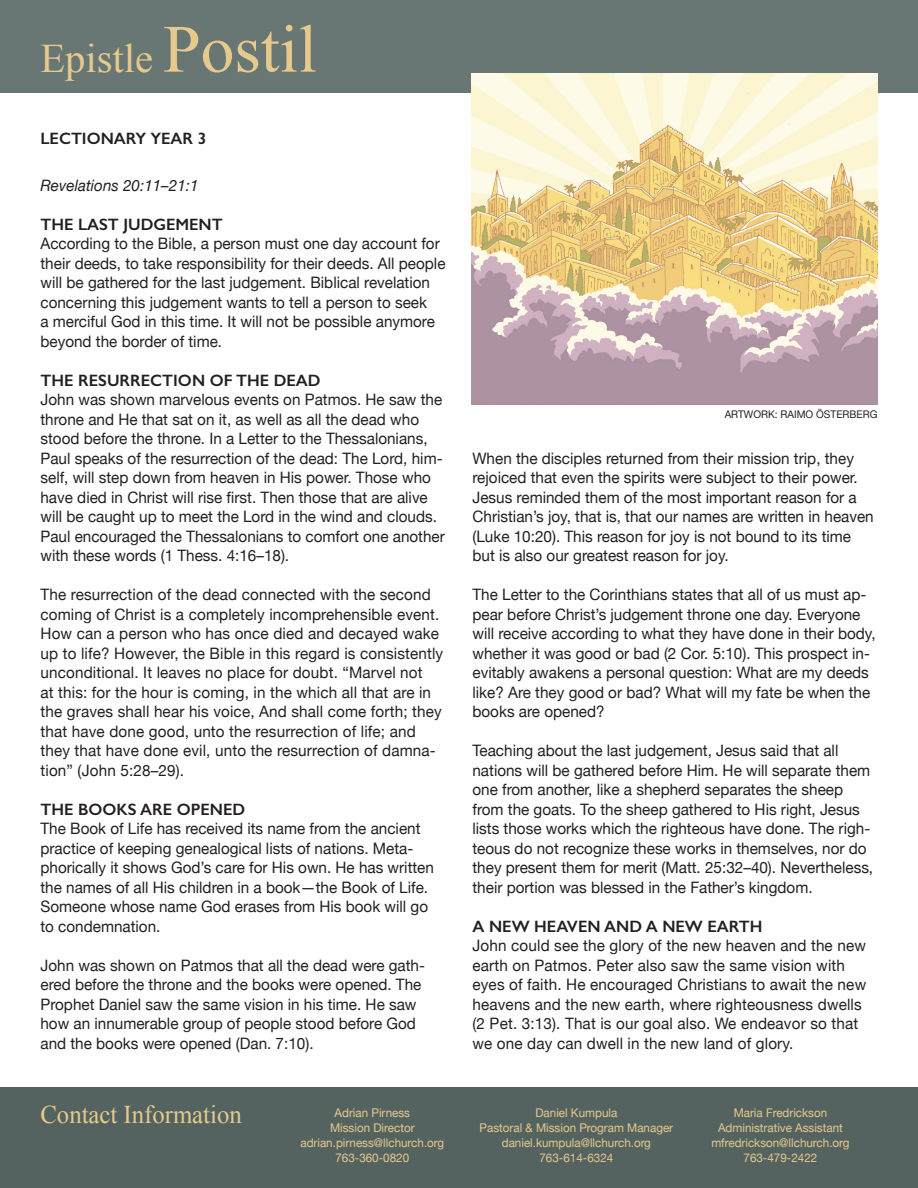
<style>
.page{position:relative;width:918px;height:1188px;background:#fff}
.page>*{position:absolute;margin:0;border:0;box-sizing:border-box;transform-origin:0 0}
.t1{font:40.5px "Times New Roman";color:#e6c98d}
.Text{font:25.5px "Times New Roman";color:#e6c98d}
.Subhead{font:600 16.5px "Gill Sans";color:#231f20}
.Text-2{font:15.75px/19.5px "Helvetica Neue";color:#231f20}
.Text-3{font:italic 15.75px "Helvetica Neue";color:#231f20}
.Contacts{font:12px "Helvetica Neue";color:#e6c98d}
.Credit{font:10.5px "Helvetica Neue";color:#231f20}
.s1{font-size:67.5px}
</style>
<div class="page">
<div style="left:0;top:1088px;width:918px;height:100px;background:#556360"></div>
<div style="left:0;top:0;width:918px;height:93px;background:#687774"></div>
<img style="left:472px;top:73px;width:406px;height:331px">
<p class="t1" style="left:40px;top:31px;width:278px">Epistle <span class="s1">Postil</span></p>
<p class="Subhead" style="left:40px;top:128px;width:168px">LECTIONARY YEAR 3</p>
<p class="Text-3" style="left:40px;top:174px;width:160px">Revelations 20:11–21:1</p>
<p class="Subhead" style="left:40px;top:214px;width:184px">THE LAST JUDGEMENT</p>
<p class="Text-2" style="left:40px;top:235px;width:407px">According to the Bible, a person must one day account for their deeds, to take responsibility for their deeds. All people will be gathered for the last judgement. Biblical revelation concerning this judgement wants to tell a person to seek<br>a merciful God in this time. It will not be possible anymore beyond the border of time.</p>
<p class="Subhead" style="left:40px;top:370px;width:282px">THE RESURRECTION OF THE DEAD</p>
<p class="Text-2" style="left:40px;top:391px;width:406px">John was shown marvelous events on Patmos. He saw the throne and He that sat on it, as well as all the dead who stood before the throne. In a Letter to the Thessalonians, Paul speaks of the resurrection of the dead: The Lord, him&shy;self, will step down from heaven in His power. Those who have died in Christ will rise first. Then those that are alive will be caught up to meet the Lord in the wind and clouds.<br>Paul encouraged the Thessalonians to comfort one another with these words (1 Thess. 4:16–18).</p>
<p class="Text-2" style="left:40px;top:586px;width:404px">The resurrection of the dead connected with the second coming of Christ is a completely incomprehensible event.<br>How can a person who has once died and decayed wake up to life? However, the Bible in this regard is consistently unconditional. It leaves no place for doubt. “Marvel not<br>at this: for the hour is coming, in the which all that are in the graves shall hear his voice, And shall come forth; they that have done good, unto the resurrection of life; and they that have done evil, unto the resurrection of damna&shy;tion” (John 5:28–29).</p>
<p class="Subhead" style="left:40px;top:799px;width:206px">THE BOOKS ARE OPENED</p>
<p class="Text-2" style="left:40px;top:820px;width:395px">The Book of Life has received its name from the ancient practice of keeping genealogical lists of nations. Meta&shy;phorically it shows God’s care for His own. He has written the names of all His children in a book—the Book of Life.<br>Someone whose name God erases from His book will go to condemnation.</p>
<p class="Text-2" style="left:40px;top:956px;width:386px">John was shown on Patmos that all the dead were gath&shy;ered before the throne and the books were opened. The Prophet Daniel saw the same vision in his time. He saw how an innumerable group of people stood before God and the books were opened (Dan. 7:10).</p>
<p class="Text" style="left:40px;top:1098px;width:203px">Contact Information</p>
<p class="Contacts" style="left:335px;top:1104px;width:77px">Adrian Pirness</p>
<p class="Contacts" style="left:330px;top:1119px;width:86px">Mission Director</p>
<p class="Contacts" style="left:300px;top:1134px;width:145px">adrian.pirness@llchurch.org</p>
<p class="Contacts" style="left:335px;top:1149px;width:75px">763-360-0820</p>
<p class="Credit" style="left:725px;top:407px;width:154px">ARTWORK: RAIMO ÖSTERBERG</p>
<p class="Text-2" style="left:472px;top:449px;width:403px">When the disciples returned from their mission trip, they rejoiced that even the spirits were subject to their power.<br>Jesus reminded them of the most important reason for a Christian’s joy, that is, that our names are written in heaven (Luke 10:20). This reason for joy is not bound to its time but is also our greatest reason for joy.</p>
<p class="Text-2" style="left:472px;top:586px;width:405px">The Letter to the Corinthians states that all of us must ap&shy;pear before Christ’s judgement throne one day. Everyone will receive according to what they have done in their body, whether it was good or bad (2 Cor. 5:10). This prospect in&shy;evitably awakens a personal question: What are my deeds like? Are they good or bad? What will my fate be when the books are opened?</p>
<p class="Text-2" style="left:472px;top:742px;width:402px">Teaching about the last judgement, Jesus said that all nations will be gathered before Him. He will separate them one from another, like a shepherd separates the sheep from the goats. To the sheep gathered to His right, Jesus lists those works which the righteous have done. The righ&shy;teous do not recognize these works in themselves, nor do they present them for merit (Matt. 25:32–40). Nevertheless, their portion was blessed in the Father’s kingdom.</p>
<p class="Subhead" style="left:472px;top:916px;width:291px">A NEW HEAVEN AND A NEW EARTH</p>
<p class="Text-2" style="left:472px;top:937px;width:395px">John could see the glory of the new heaven and the new earth on Patmos. Peter also saw the same vision with eyes of faith. He encouraged Christians to await the new heavens and the new earth, where righteousness dwells (2 Pet. 3:13). That is our goal also. We endeavor so that we one day can dwell in the new land of glory.</p>
<p class="Contacts" style="left:535px;top:1104px;width:83px">Daniel Kumpula</p>
<p class="Contacts" style="left:480px;top:1119px;width:195px">Pastoral &amp; Mission Program Manager</p>
<p class="Contacts" style="left:502px;top:1134px;width:151px">daniel.kumpula@llchurch.org</p>
<p class="Contacts" style="left:540px;top:1149px;width:75px">763-614-6324</p>
<p class="Contacts" style="left:734px;top:1104px;width:95px">Maria Fredrickson</p>
<p class="Contacts" style="left:718px;top:1119px;width:126px">Administrative Assistant</p>
<p class="Contacts" style="left:711px;top:1134px;width:140px">mfredrickson@llchurch.org</p>
<p class="Contacts" style="left:744px;top:1149px;width:75px">763-479-2422</p>
</div>
